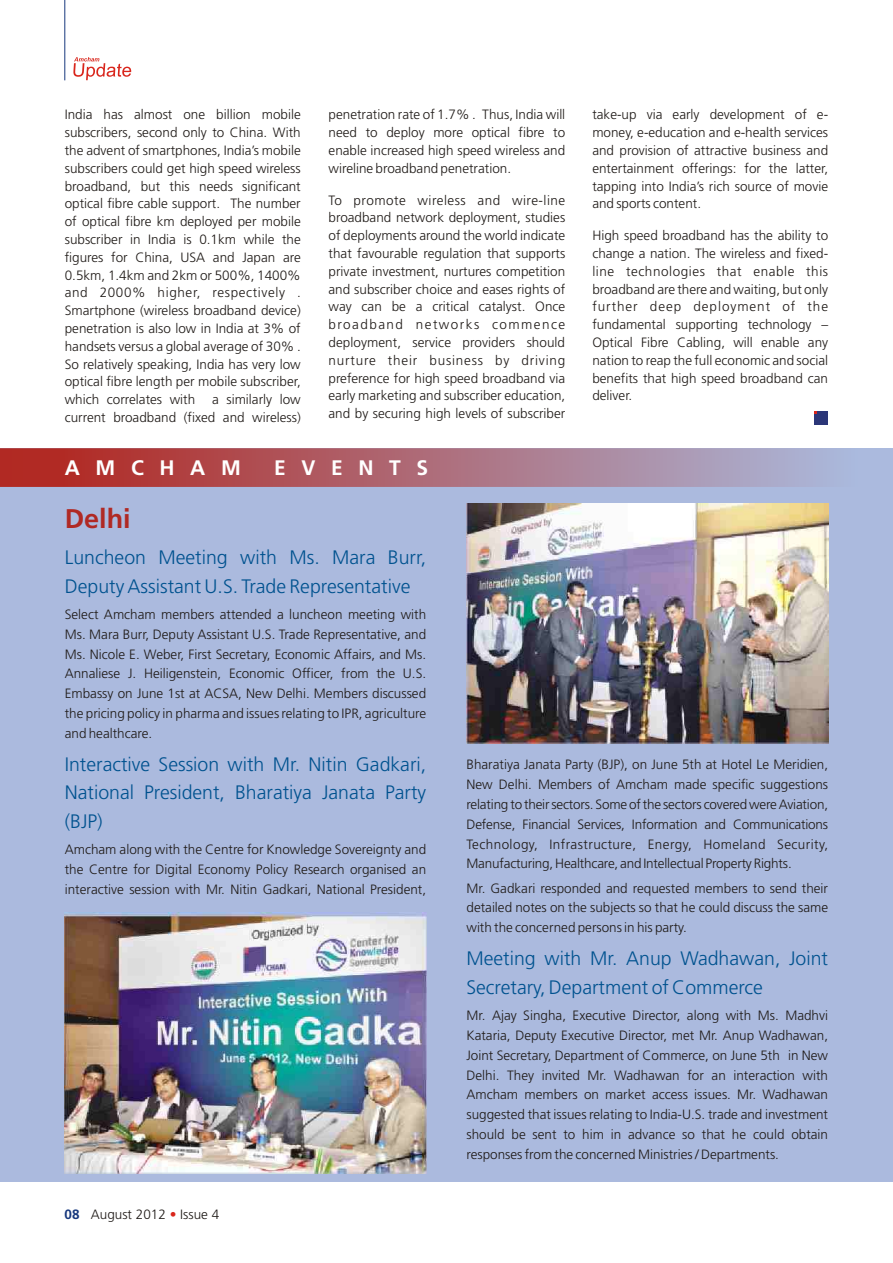
<style>
.page{position:relative;width:893px;height:1263px;background:#fff}
.page>*{position:absolute;margin:0;border:0;box-sizing:border-box;transform-origin:0 0}
.t1{font:700 27px "Frutiger";color:#b02924}
.t2{font:700 21px "Frutiger";letter-spacing:.745em;color:#fff}
.t3{font:300 19.5px/28.5px "Frutiger";color:#00528f}
.t4{font:300 13.5px/17.9px "Frutiger";color:#1f1a17;text-align:justify}
.s1{font-weight:700;color:#17387d}
.s2{color:#d9261c}
</style>
<div class="page">
<div style="left:0;top:448px;width:893px;height:733px;background:#abbade"></div>
<svg style="left:0;top:448px;width:813px;height:39px;background:#ad6975"></svg>
<hr style="left:64px;top:0;width:1px;height:80px;background:#17387d">
<div style="left:814px;top:411px;width:14px;height:14px;background:#2b3678"></div>
<img style="left:65px;top:913px;width:361px;height:260px">
<img style="left:467px;top:503px;width:361px;height:240px">
<svg style="left:73px;top:57px;width:59px;height:24px"></svg>
<p class="t4" style="left:65px;top:107px;width:238px">India has almost one billion mobile subscribers, second only to China. With the advent of smartphones, India’s mobile subscribers could get high speed wireless broadband, but this needs significant optical fibre cable support. The number of optical fibre km deployed per mobile subscriber in India is 0.1km while the figures for China, USA and Japan are 0.5km, 1.4km and 2km or 500%, 1400% and 2000% higher, respectively .<br>Smartphone (wireless broadband device) penetration is also low in India at 3% of handsets versus a global average of 30% .<br>So relatively speaking, India has very low optical fibre length per mobile subscriber, which correlates with a similarly low current broadband (fixed and wireless)</p>
<p class="t4" style="left:329px;top:107px;width:238px">penetration rate of 1.7% . Thus, India will need to deploy more optical fibre to enable increased high speed wireless and wireline broadband penetration.</p>
<p class="t4" style="left:329px;top:192px;width:238px">To promote wireless and wire-line broadband network deployment, studies of deployments around the world indicate that favourable regulation that supports private investment, nurtures competition and subscriber choice and eases rights of way can be a critical catalyst. Once broadband networks commence deployment, service providers should nurture their business by driving preference for high speed broadband via early marketing and subscriber education, and by securing high levels of subscriber</p>
<h2 class="t2" style="left:65px;top:458px;width:178px">AMCHAM</h2>
<h2 class="t2" style="left:274px;top:458px;width:156px">EVENTS</h2>
<h1 class="t1" style="left:65px;top:507px;width:68px">Delhi</h1>
<h3 class="t3" style="left:65px;top:544px;width:363px">Luncheon Meeting with Ms. Mara Burr,<br>Deputy Assistant U.S. Trade Representative</h3>
<p class="t4" style="left:65px;top:605px;width:363px;line-height:19.8px">Select Amcham members attended a luncheon meeting with Ms. Mara Burr, Deputy Assistant U.S. Trade Representative, and Ms. Nicole E. Weber, First Secretary, Economic Affairs, and Ms.<br>Annaliese J. Heiligenstein, Economic Officer, from the U.S.<br>Embassy on June 1st at ACSA, New Delhi. Members discussed the pricing policy in pharma and issues relating to IPR, agriculture and healthcare.</p>
<p class="t4" style="left:592px;top:107px;width:237px">take-up via early development of e&shy;money, e-education and e-health services and provision of attractive business and entertainment offerings: for the latter, tapping into India’s rich source of movie and sports content.</p>
<p class="t4" style="left:592px;top:227px;width:237px">High speed broadband has the ability to change a nation. The wireless and fixed&shy;line technologies that enable this broadband are there and waiting, but only further deep deployment of the fundamental supporting technology – Optical Fibre Cabling, will enable any nation to reap the full economic and social benefits that high speed broadband can deliver.</p>
<h3 class="t3" style="left:65px;top:751px;width:363px;text-align:justify">Interactive Session with Mr. Nitin Gadkari, National President, Bharatiya Janata Party (BJP)</h3>
<p class="t4" style="left:65px;top:841px;width:363px;line-height:19.8px">Amcham along with the Centre for Knowledge Sovereignty and the Centre for Digital Economy Policy Research organised an interactive session with Mr. Nitin Gadkari, National President,</p>
<p class="t4" style="left:65px;top:1206px;width:156px"><span class="s1">08</span> August 2012 <span class="s2">•</span> Issue 4</p>
<p class="t4" style="left:466px;top:756px;width:363px;line-height:19.8px">Bharatiya Janata Party (BJP), on June 5th at Hotel Le Meridien, New Delhi. Members of Amcham made specific suggestions relating to their sectors. Some of the sectors covered were Aviation, Defense, Financial Services, Information and Communications Technology, Infrastructure, Energy, Homeland Security, Manufacturing,Healthcare, and Intellectual PropertyRights.</p>
<p class="t4" style="left:466px;top:879px;width:363px;line-height:19.8px">Mr. Gadkari responded and requested members to send their detailed notes on the subjects so that he could discuss the same with the concerned persons in his party.</p>
<h3 class="t3" style="left:466px;top:945px;width:363px">Meeting with Mr. Anup Wadhawan, Joint<br>Secretary, Department of Commerce</h3>
<p class="t4" style="left:466px;top:1006px;width:363px;line-height:19.8px">Mr. Ajay Singha, Executive Director, along with Ms. Madhvi Kataria, Deputy Executive Director, met Mr. Anup Wadhawan, Joint Secretary, Department of Commerce, on June 5th in New Delhi. They invited Mr. Wadhawan for an interaction with Amcham members on market access issues. Mr. Wadhawan suggested that issues relating to India-U.S. trade and investment should be sent to him in advance so that he could obtain responses from the concerned Ministries / Departments.</p>
</div>
